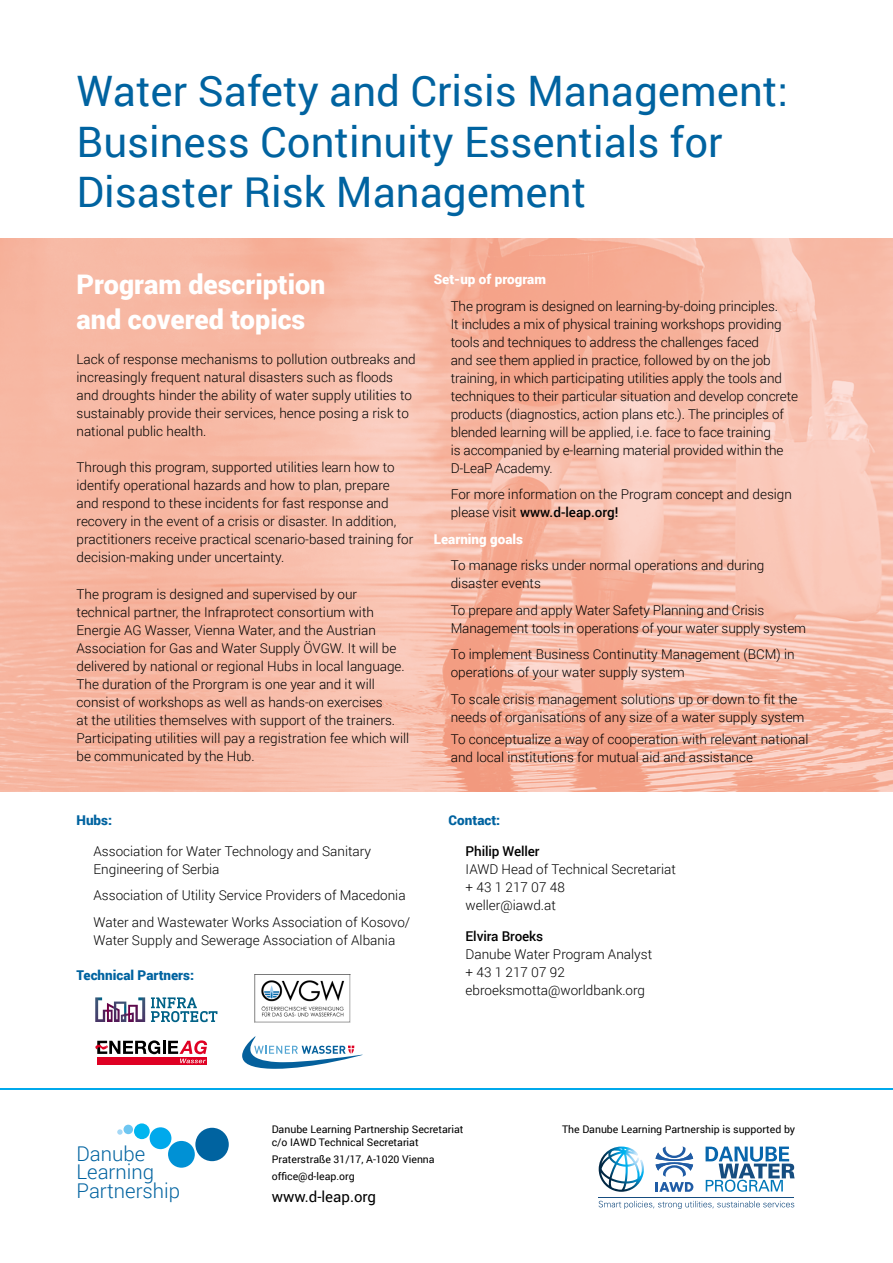
<style>
.page{position:relative;width:893px;height:1263px;background:#fff}
.page>*{position:absolute;margin:0;border:0;box-sizing:border-box;transform-origin:0 0}
.t1{font:42px/50.4px "Roboto";color:#0063a0}
.t2{font:900 27px/34.5px "Roboto";color:#fff}
.t3{font:300 20.4px/18.5px "Roboto";color:#0063a0}
.t4{font:15px "Roboto";color:#000}
.t5{font:300 13.5px/18px "Roboto";color:#000}
.t6{font:900 13.5px "Roboto";color:#0063a0}
.t7{font:900 13.5px "Roboto";color:#fff}
.t8{font:500 13.5px "Roboto";letter-spacing:-.01em;color:#000}
.t9{font:10.5px/16.8px "Roboto";color:#000}
.s1{font-weight:500}
</style>
<div class="page">
<img style="left:0;top:239px;width:893px;height:552px">
<hr style="left:0;top:1089px;width:893px;height:1px;background:#00a9ec">
<div style="left:195px;top:1128px;width:34px;height:33px;background:#0063a0;border-radius:50%"></div>
<div style="left:168px;top:1141px;width:27px;height:27px;background:#0091d5;border-radius:50%"></div>
<div style="left:150px;top:1127px;width:21px;height:22px;background:#00a9ec;border-radius:50%"></div>
<div style="left:134px;top:1123px;width:16px;height:16px;background:#00b5ef;border-radius:50%"></div>
<div style="left:124px;top:1125px;width:9px;height:9px;background:#6ec6f1;border-radius:50%"></div>
<svg style="left:117px;top:1129px;width:6px;height:6px"></svg>
<hr style="left:599px;top:1197px;width:195px;height:1px;background:#164d80">
<svg style="left:706px;top:1146px;width:89px;height:46px"></svg>
<svg style="left:599px;top:1201px;width:195px;height:8px"></svg>
<svg style="left:599px;top:1146px;width:45px;height:46px"></svg>
<svg style="left:656px;top:1146px;width:37px;height:46px"></svg>
<div style="left:97px;top:1057px;width:110px;height:8px;background:#df0023"></div>
<svg style="left:95px;top:1040px;width:112px;height:23px"></svg>
<svg style="left:242px;top:1036px;width:121px;height:33px"></svg>
<svg style="left:255px;top:974px;width:95px;height:48px"></svg>
<svg style="left:151px;top:997px;width:66px;height:25px"></svg>
<svg style="left:95px;top:997px;width:50px;height:25px"></svg>
<h1 class="t1" style="left:77px;top:65px;width:713px">Water Safety and Crisis Management:<br>Business Continuity Essentials for<br>Disaster Risk Management</h1>
<h2 class="t2" style="left:77px;top:266px;width:250px">Program description and covered topics</h2>
<p class="t5" style="left:77px;top:349px;width:341px">Lack of response mechanisms to pollution outbreaks and increasingly frequent natural disasters such as floods and droughts hinder the ability of water supply utilities to sustainably provide their services, hence posing a risk to national public health.</p>
<p class="t5" style="left:77px;top:458px;width:338px">Through this program, supported utilities learn how to identify operational hazards and how to plan, prepare and respond to these incidents for fast response and recovery in the event of a crisis or disaster. In addition, practitioners receive practical scenario-based training for decision-making under uncertainty.</p>
<p class="t5" style="left:77px;top:585px;width:334px">The program is designed and supervised by our technical partner, the Infraprotect consortium with Energie AG Wasser, Vienna Water, and the Austrian Association for Gas and Water Supply ÖVGW. It will be delivered by national or regional Hubs in local language.<br>The duration of the Prorgram is one year and it will consist of workshops as well as hands-on exercises<br>at the utilities themselves with support of the trainers.<br>Participating utilities will pay a registration fee which will be communicated by the Hub.</p>
<p class="t7" style="left:434px;top:270px;width:114px">Set-up of program</p>
<p class="t5" style="left:451px;top:297px;width:349px">The program is designed on learning-by-doing principles.<br>It includes a mix of physical training workshops providing tools and techniques to address the challenges faced<br>and see them applied in practice, followed by on the job training, in which participating utilities apply the tools and techniques to their particular situation and develop concrete products (diagnostics, action plans etc.). The principles of blended learning will be applied, i.e. face to face training<br>is accompanied by e-learning material provided within the D-LeaP Academy.</p>
<p class="t5" style="left:451px;top:485px;width:343px">For more information on the Program concept and design please visit <span class="s1">www.d-leap.org!</span></p>
<p class="t7" style="left:434px;top:529px;width:91px">Learning goals</p>
<p class="t5" style="left:451px;top:556px;width:315px">To manage risks under normal operations and during disaster events</p>
<p class="t5" style="left:451px;top:601px;width:357px">To prepare and apply Water Safety Planning and Crisis<br>Management tools in operations of your water supply system</p>
<p class="t5" style="left:451px;top:645px;width:345px">To implement Business Continutity Management (BCM) in operations of your water supply system</p>
<p class="t5" style="left:451px;top:690px;width:355px">To scale crisis management solutions up or down to fit the needs of organisations of any size of a water supply system</p>
<p class="t5" style="left:451px;top:730px;width:359px">To conceptualize a way of cooperation with relevant national and local institutions for mutual aid and assistance</p>
<p class="t6" style="left:77px;top:811px;width:37px">Hubs:</p>
<p class="t5" style="left:94px;top:841px;width:279px">Association for Water Technology and Sanitary<br>Engineering of Serbia</p>
<p class="t5" style="left:94px;top:882px;width:318px;line-height:26.5px">Association of Utility Service Providers of Macedonia<br>Water and Wastewater Works Association of Kosovo/</p>
<p class="t5" style="left:94px;top:930px;width:303px">Water Supply and Sewerage Association of Albania</p>
<p class="t6" style="left:77px;top:965px;width:119px">Technical Partners:</p>
<p class="t6" style="left:449px;top:811px;width:53px">Contact:</p>
<p class="t8" style="left:466px;top:841px;width:75px">Philip Weller</p>
<p class="t5" style="left:466px;top:859px;width:212px">IAWD Head of Technical Secretariat + 43 1 217 07 48<br>weller@iawd.at</p>
<p class="t8" style="left:466px;top:926px;width:79px">Elvira Broeks</p>
<p class="t5" style="left:466px;top:944px;width:188px">Danube Water Program Analyst + 43 1 217 07 92 ebroeksmotta@worldbank.org</p>
<h3 class="t3" style="left:77px;top:1144px;width:105px">Danube<br>Learning<br>Partnership</h3>
<p class="t9" style="left:272px;top:1121px;width:193px">Danube Learning Partnership Secretariat</p>
<p class="t9" style="left:562px;top:1121px;width:235px">The Danube Learning Partnership is supported by</p>
<p class="t9" style="left:272px;top:1133px;width:164px">c/o IAWD Technical Secretariat<br>Praterstraße 31/17, A-1020 Vienna office@d-leap.org</p>
<p class="t4" style="left:272px;top:1186px;width:106px">www.d-leap.org</p>
</div>
